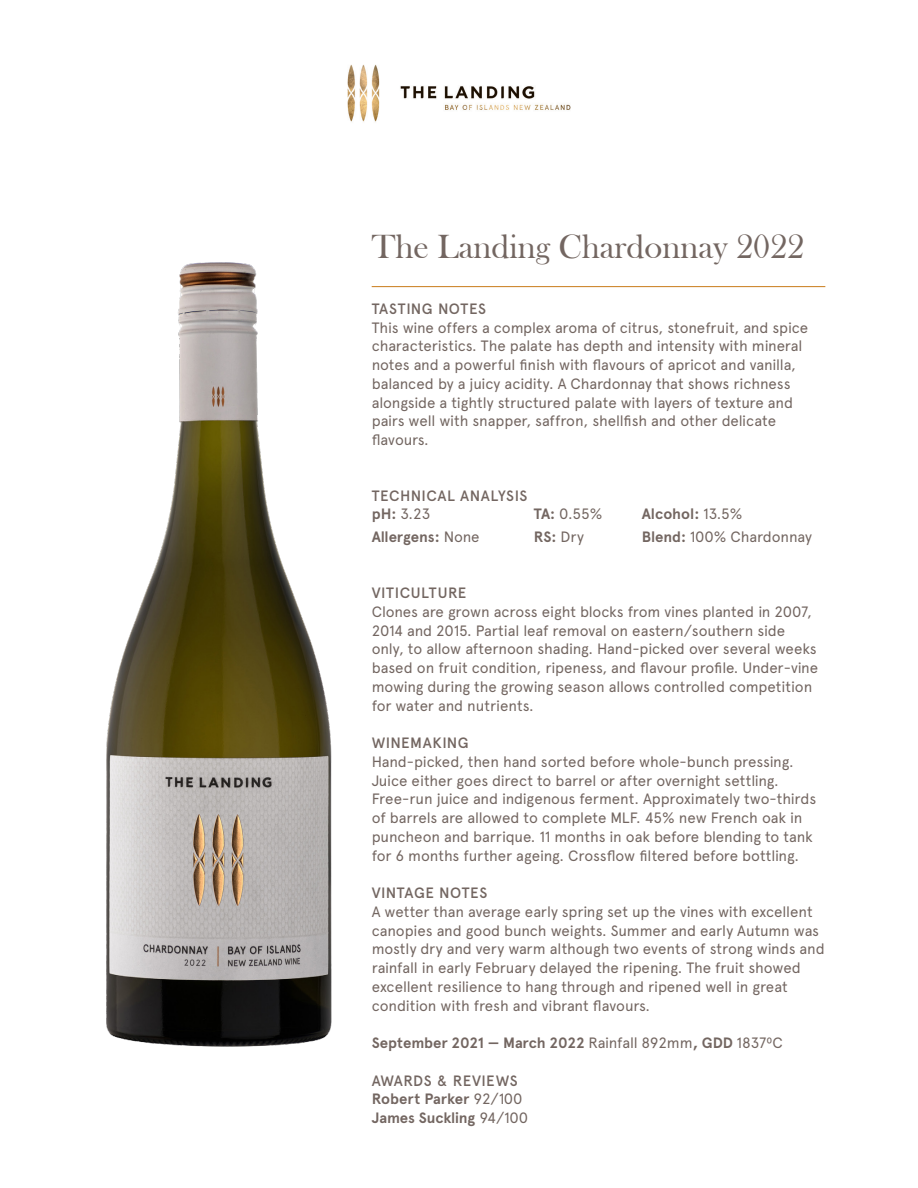
<style>
.page{position:relative;width:918px;height:1188px;background:#fff}
.page>*{position:absolute;margin:0;border:0;box-sizing:border-box;transform-origin:0 0}
.t1{font:34.5px "Bask Old Face";color:#736661}
.t2{font:15px/18.8px "Apercu Pro";letter-spacing:-.01em;color:#736661}
.t3{font:700 15px "Apercu Pro";letter-spacing:-.005em;color:#736661}
.t4{font:500 15px "Apercu Pro";letter-spacing:.035em;color:#736661}
.s1{font-weight:700}
.s2{font-weight:400}
</style>
<div class="page">
<img style="left:347px;top:64px;width:224px;height:58px">
<hr style="left:372px;top:286px;width:453px;height:1px;background:#c97c1a">
<img style="left:106px;top:262px;width:226px;height:785px">
<p class="t1" style="left:372px;top:227px;width:434px">The Landing Chardonnay 2022</p>
<p class="t4" style="left:372px;top:297px;width:116px">TASTING NOTES</p>
<p class="t2" style="left:372px;top:317px;width:438px">This wine offers a complex aroma of citrus, stonefruit, and spice characteristics. The palate has depth and intensity with mineral notes and a powerful finish with flavours of apricot and vanilla, balanced by a juicy acidity. A Chardonnay that shows richness alongside a tightly structured palate with layers of texture and pairs well with snapper, saffron, shellfish and other delicate flavours.</p>
<p class="t4" style="left:372px;top:485px;width:157px">TECHNICAL ANALYSIS</p>
<p class="t2" style="left:372px;top:504px;width:60px"><span class="s1">pH:</span> 3.23</p>
<p class="t2" style="left:534px;top:504px;width:70px"><span class="s1">TA:</span> 0.55%</p>
<p class="t3" style="left:642px;top:503px;width:102px">Alcohol: <span class="s2">13.5%</span></p>
<p class="t3" style="left:372px;top:525px;width:110px">Allergens: <span class="s2">None</span></p>
<p class="t3" style="left:534px;top:525px;width:52px">RS: <span class="s2">Dry</span></p>
<p class="t2" style="left:642px;top:526px;width:172px"><span class="s1">Blend:</span> 100% Chardonnay</p>
<p class="t4" style="left:372px;top:582px;width:96px">VITICULTURE</p>
<p class="t2" style="left:372px;top:601px;width:448px">Clones are grown across eight blocks from vines planted in 2007, 2014 and 2015. Partial leaf removal on eastern/southern side only, to allow afternoon shading. Hand-picked over several weeks based on fruit condition, ripeness, and flavour profile. Under-vine mowing during the growing season allows controlled competition for water and nutrients.</p>
<p class="t4" style="left:372px;top:732px;width:98px">WINEMAKING</p>
<p class="t2" style="left:372px;top:751px;width:446px">Hand-picked, then hand sorted before whole-bunch pressing.<br>Juice either goes direct to barrel or after overnight settling.<br>Free-run juice and indigenous ferment. Approximately two-thirds of barrels are allowed to complete MLF. 45% new French oak in puncheon and barrique. 11 months in oak before blending to tank for 6 months further ageing. Crossflow filtered before bottling.</p>
<p class="t4" style="left:372px;top:882px;width:117px">VINTAGE NOTES</p>
<p class="t2" style="left:372px;top:901px;width:455px">A wetter than average early spring set up the vines with excellent canopies and good bunch weights. Summer and early Autumn was mostly dry and very warm although two events of strong winds and rainfall in early February delayed the ripening. The fruit showed excellent resilience to hang through and ripened well in great condition with fresh and vibrant flavours.</p>
<p class="t3" style="left:372px;top:1032px;width:412px">September 2021 — March 2022 <span class="s2">Rainfall 892mm</span>, GDD <span class="s2">1837⁰C</span></p>
<p class="t4" style="left:372px;top:1069px;width:148px">AWARDS &amp; REVIEWS</p>
<p class="t3" style="left:372px;top:1088px;width:152px">Robert Parker <span class="s2">92/100</span></p>
<p class="t3" style="left:372px;top:1107px;width:158px">James Suckling <span class="s2">94/100</span></p>
</div>
